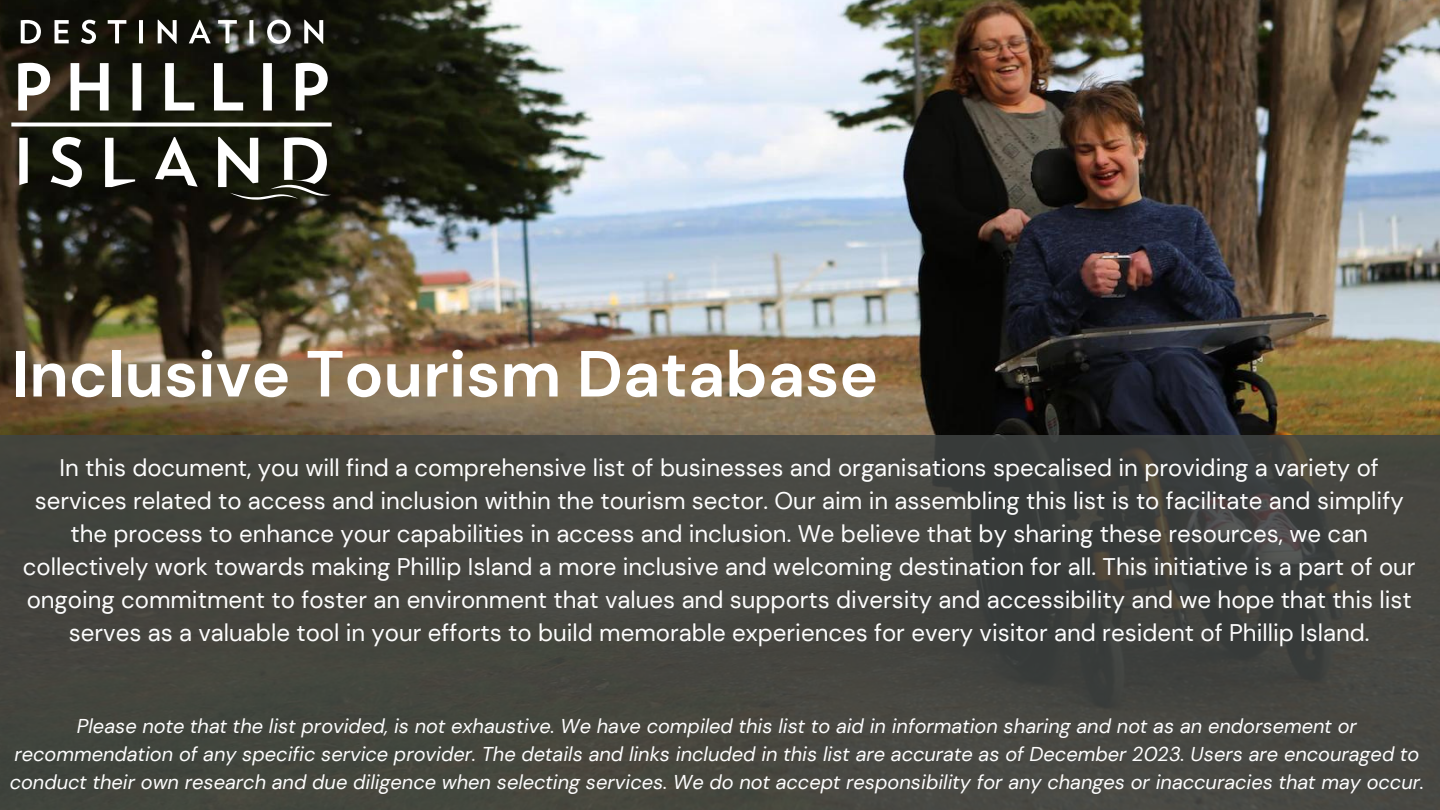
<style>
.page{position:relative;width:1440px;height:810px;background:#fff}
.page>*{position:absolute;margin:0;border:0;box-sizing:border-box;transform-origin:0 0}
.t1{font:700 65px "DM Sans";color:#fff}
.t2{font:24px/33px "DM Sans";color:#fdfdfd;text-align:center}
.t3{font:italic 20px/27.8px "DM Sans";color:#fdfdfd;text-align:center}
</style>
<div class="page">
<img style="left:0;top:0;width:1440px;height:435px">
<div style="left:0;top:435px;width:1440px;height:375px;background:#404443"></div>
<svg style="left:11px;top:20px;width:321px;height:180px;fill:#16180b"></svg>
<p class="t1" style="left:12px;top:332px;width:868px">Inclusive Tourism Database</p>
<p class="t2" style="left:23px;top:451px;width:1394px">In this document, you will find a comprehensive list of businesses and organisations specalised in providing a variety of services related to access and inclusion within the tourism sector. Our aim in assembling this list is to facilitate and simplify the process to enhance your capabilities in access and inclusion. We believe that by sharing these resources, we can collectively work towards making Phillip Island a more inclusive and welcoming destination for all. This initiative is a part of our ongoing commitment to foster an environment that values and supports diversity and accessibility and we hope that this list serves as a valuable tool in your efforts to build memorable experiences for every visitor and resident of Phillip Island.</p>
<p class="t3" style="left:10px;top:712px;width:1416px">Please note that the list provided, is not exhaustive. We have compiled this list to aid in information sharing and not as an endorsement or recommendation of any specific service provider. The details and links included in this list are accurate as of December 2023. Users are encouraged to conduct their own research and due diligence when selecting services. We do not accept responsibility for any changes or inaccuracies that may occur.</p>
</div>
